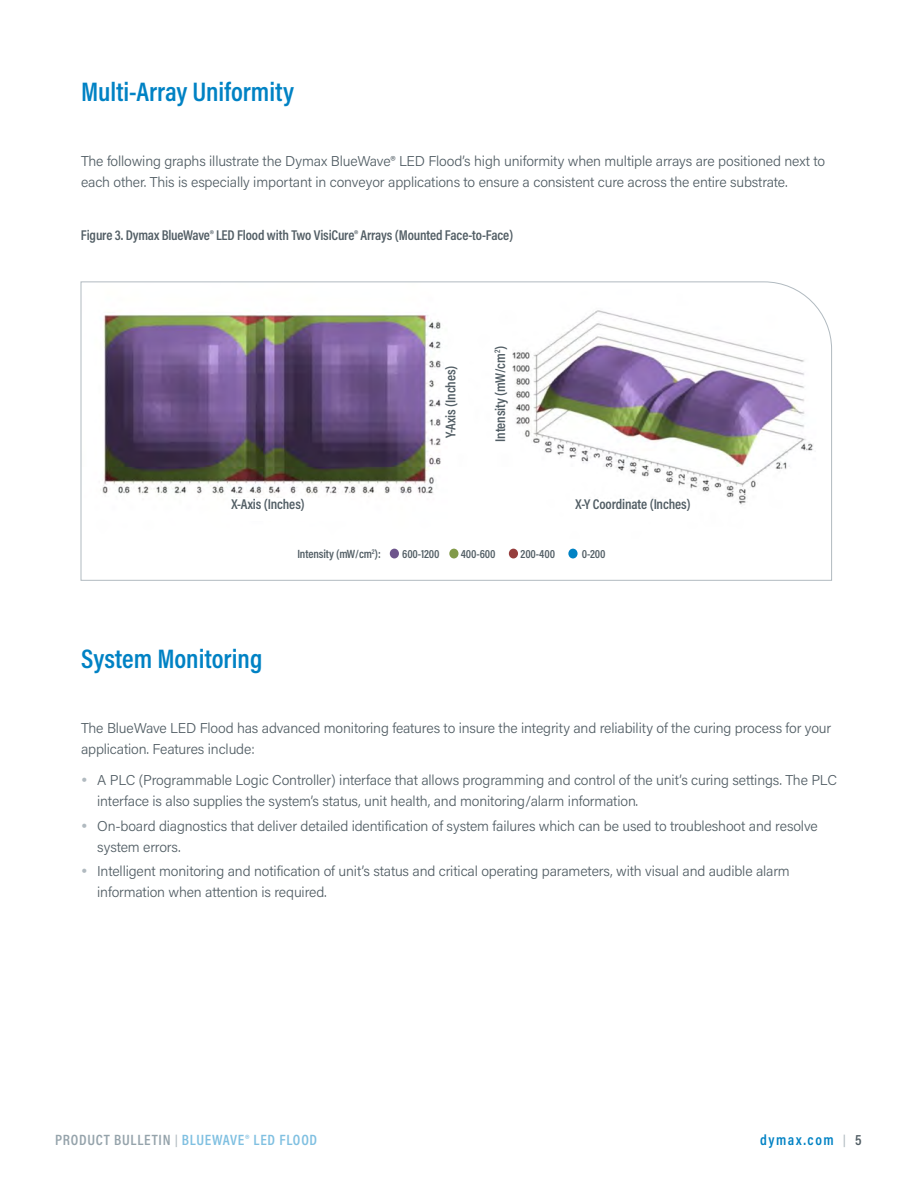
<style>
.page{position:relative;width:918px;height:1188px;background:#fff}
.page>*{position:absolute;margin:0;border:0;box-sizing:border-box;transform-origin:0 0}
.Main_Subhead{font:600 27px "Acumin Pro Cond";color:#0082c4}
.t1{font:600 15px "Acumin Pro Cond";letter-spacing:.05em;color:#80c0e1}
.Main_Subhead-2{font:600 15px "Acumin Pro Cond";letter-spacing:.1em;color:#0082c4}
.text{font:300 14.25px/21px "Acumin Pro";letter-spacing:-.01em;color:#525e65}
.t2{font:600 14.25px "Acumin Pro Cond";letter-spacing:-.01em;color:#525e65}
.t3{font:600 12px "Acumin Pro Cond";letter-spacing:-.01em;color:#525e65}
.s1{color:#95a3ab}
.s2{font-size:12px;color:#b1bac0}
.s3{color:#525e65}
</style>
<div class="page">
<svg style="left:81px;top:282px;width:751px;height:299px"></svg>
<div style="left:576px;top:499px;width:116px;height:23px;background:#fff"></div>
<div style="left:231px;top:499px;width:117px;height:22px;background:#fff"></div>
<div style="left:445px;top:356px;width:23px;height:82px;background:#fff"></div>
<div style="left:495px;top:325px;width:17px;height:117px;background:#fff"></div>
<div style="left:390px;top:549px;width:9px;height:9px;background:#6e558c;border-radius:50%"></div>
<div style="left:509px;top:549px;width:9px;height:9px;background:#963e3d;border-radius:50%"></div>
<div style="left:449px;top:549px;width:9px;height:9px;background:#829b4a;border-radius:50%"></div>
<div style="left:568px;top:549px;width:10px;height:9px;background:#0082c4;border-radius:50%"></div>
<p class="Main_Subhead" style="left:81px;top:74px;width:215px">Multi-Array Uniformity</p>
<p class="text" style="left:81px;top:150px;width:746px">The following graphs illustrate the Dymax BlueWave® LED Flood’s high uniformity when multiple arrays are positioned next to each other. This is especially important in conveyor applications to ensure a consistent cure across the entire substrate.</p>
<p class="t2" style="left:81px;top:226px;width:434px">Figure 3. Dymax BlueWave® LED Flood with Two VisiCure® Arrays (Mounted Face-to-Face)</p>
<p class="t2" style="left:441px;top:438px;width:74px;rotate:-90deg">Y-Axis (Inches)</p>
<p class="t2" style="left:491px;top:442px;width:97px;rotate:-90deg">Intensity (mW/cm<sup>2</sup>)</p>
<p class="t2" style="left:231px;top:495px;width:75px">X-Axis (Inches)</p>
<p class="t2" style="left:576px;top:495px;width:117px">X-Y Coordinate (Inches)</p>
<p class="Main_Subhead" style="left:81px;top:641px;width:183px">System Monitoring</p>
<p class="t3" style="left:297px;top:546px;width:85px">Intensity (mW/cm<sup>2</sup>):</p>
<p class="t3" style="left:402px;top:546px;width:39px">600-1200</p>
<p class="t3" style="left:461px;top:546px;width:36px">400-600</p>
<p class="t3" style="left:521px;top:546px;width:36px">200-400</p>
<p class="t3" style="left:582px;top:546px;width:25px">0-200</p>
<p class="text" style="left:81px;top:717px;width:752px">The BlueWave LED Flood has advanced monitoring features to insure the integrity and reliability of the curing process for your application. Features include:</p>
<p class="text" style="left:97px;top:769px;width:741px">A PLC (Programmable Logic Controller) interface that allows programming and control of the unit’s curing settings. The PLC interface is also supplies the system’s status, unit health, and monitoring/alarm information.</p>
<p class="text" style="left:97px;top:815px;width:722px">On-board diagnostics that deliver detailed identification of system failures which can be used to troubleshoot and resolve system errors.</p>
<p class="text" style="left:97px;top:860px;width:694px">Intelligent monitoring and notification of unit’s status and critical operating parameters, with visual and audible alarm information when attention is required.</p>
<p class="t1" style="left:55px;top:1130px;width:264px"><span class="s1">PRODUCT BULLETIN</span> <span class="s2">|</span> BLUEWAVE® LED FLOOD</p>
<p class="Main_Subhead-2" style="left:760px;top:1130px;width:103px">dymax.com <span class="s2">|</span> <span class="s3">5</span></p>
</div>
